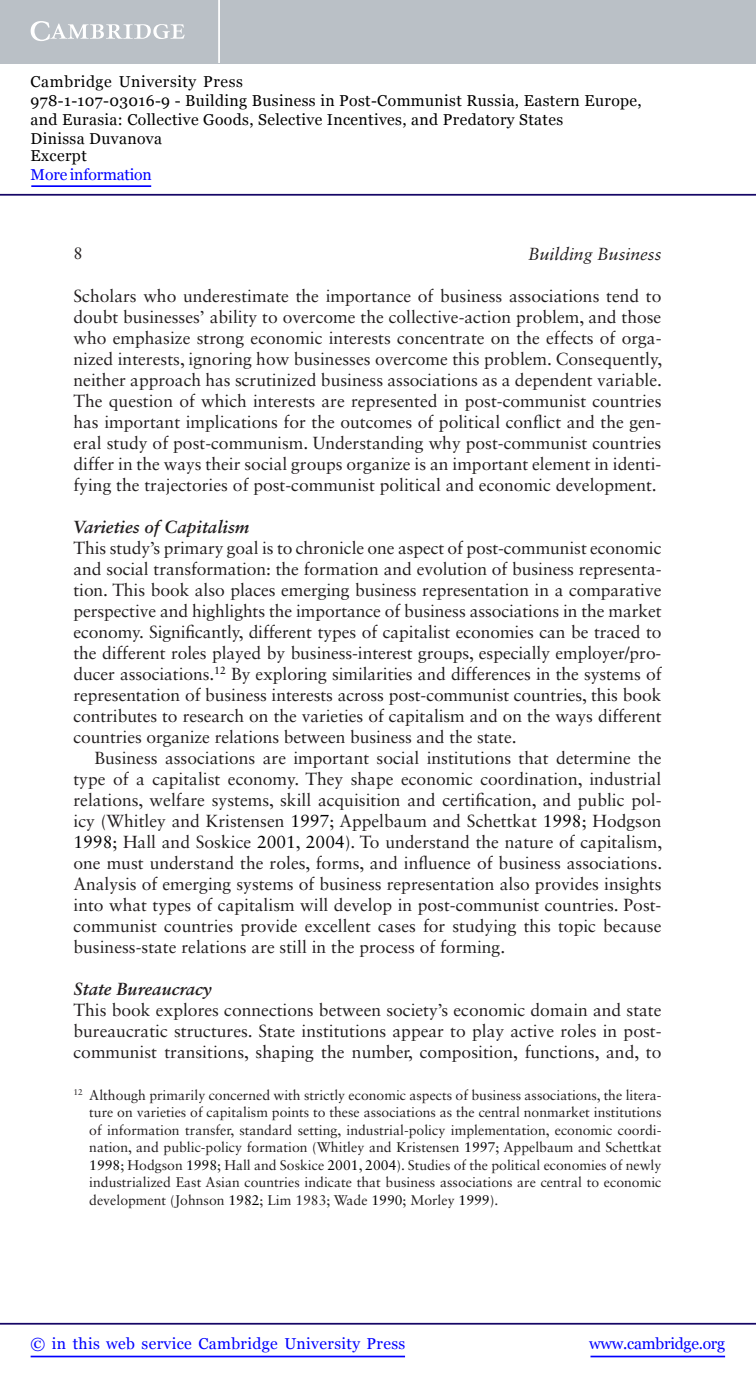
<style>
.page{position:relative;width:756px;height:1388px;background:#fff}
.page>*{position:absolute;margin:0;border:0;box-sizing:border-box;transform-origin:0 0}
.t1{font:17.5px/21px "Sabon LT Std";color:#231f20;text-align:justify}
.t2{font:italic 700 17.5px "Sabon LT Std";color:#231f20}
.t3{font:italic 17.5px "Sabon LT Std";color:#231f20}
.t4{font:16.62px "Sabon LT Std";color:#231f20}
.t5{font:15.75px/18.6px "Georgia";letter-spacing:.025em;color:#000}
.t6{font:15.75px "Georgia";letter-spacing:.025em;color:#00f}
.t7{font:15.75px "Georgia";letter-spacing:-.015em;color:#00f}
.t8{font:15.75px "Georgia";letter-spacing:-.01em;color:#00f}
.t9{font:14px/17.5px "Sabon LT Std";color:#231f20;text-align:justify}
.s1{color:#000}
.s2{font-weight:700;font-style:italic}
</style>
<div class="page">
<hr style="left:591px;top:1355px;width:134px;height:2px;background:#00f">
<hr style="left:0;top:1323px;width:756px;height:1px;background:#150666">
<hr style="left:31px;top:1355px;width:374px;height:2px;background:#00f">
<div style="left:0;top:0;width:756px;height:63px;background:#bac0c6"></div>
<svg style="left:31px;top:21px;width:154px;height:20px"></svg>
<hr style="left:218px;top:0;width:2px;height:63px;background:#fff">
<hr style="left:0;top:194px;width:756px;height:2px;background:#150666">
<hr style="left:31px;top:185px;width:120px;height:2px;background:#00f">
<p class="t5" style="left:31px;top:72px;width:613px">Cambridge University Press<br>978-1-107-03016-9 - Building Business in Post-Communist Russia, Eastern Europe, and Eurasia: Collective Goods, Selective Incentives, and Predatory States<br>Dinissa Duvanova<br>Excerpt</p>
<p class="t8" style="left:31px;top:166px;width:123px">More information</p>
<p class="t4" style="left:74px;top:243px;width:11px">8</p>
<p class="t3" style="left:528px;top:243px;width:135px">Building Business</p>
<p class="t1" style="left:74px;top:285px;width:590px">Scholars who underestimate the importance of business associations tend to doubt businesses’ ability to overcome the collective-action problem, and those who emphasize strong economic interests concentrate on the effects of orga&shy;nized interests, ignoring how businesses overcome this problem. Consequently, neither approach has scrutinized business associations as a dependent variable.<br>The question of which interests are represented in post-communist countries has important implications for the outcomes of political conflict and the gen&shy;eral study of post-communism. Understanding why post-communist countries differ in the ways their social groups organize is an important element in identi&shy;fying the trajectories of post-communist political and economic development.</p>
<p class="t2" style="left:74px;top:516px;width:177px">Varieties of Capitalism</p>
<p class="t1" style="left:74px;top:537px;width:590px">This study’s primary goal is to chronicle one aspect of post-communist economic</p>
<p class="t1" style="left:74px;top:558px;width:589px">and social transformation: the formation and evolution of business representa-</p>
<p class="t1" style="left:74px;top:579px;width:589px">tion. This book also places emerging business representation in a comparative</p>
<p class="t1" style="left:74px;top:600px;width:590px">perspective and highlights the importance of business associations in the market</p>
<p class="t1" style="left:74px;top:621px;width:590px">economy. Significantly, different types of capitalist economies can be traced to</p>
<p class="t1" style="left:74px;top:642px;width:589px">the different roles played by business-interest groups, especially employer/pro-</p>
<p class="t1" style="left:74px;top:663px;width:590px">ducer associations.<sup>12</sup> By exploring similarities and differences in the systems of</p>
<p class="t1" style="left:74px;top:684px;width:590px">representation of business interests across post-communist countries, this book</p>
<p class="t1" style="left:74px;top:705px;width:590px">contributes to research on the varieties of capitalism and on the ways different</p>
<p class="t1" style="left:74px;top:726px;width:445px">countries organize relations between business and the state.</p>
<p class="t1" style="left:95px;top:747px;width:569px">Business associations are important social institutions that determine the</p>
<p class="t1" style="left:74px;top:768px;width:589px">type of a capitalist economy. They shape economic coordination, industrial</p>
<p class="t1" style="left:74px;top:789px;width:589px">relations, welfare systems, skill acquisition and certification, and public pol-</p>
<p class="t1" style="left:74px;top:810px;width:589px">icy (Whitley and Kristensen <span class="s1">1997</span>; Appelbaum and Schettkat <span class="s1">1998</span>; Hodgson</p>
<p class="t1" style="left:74px;top:831px;width:590px"><span class="s1">1998</span>; Hall and Soskice <span class="s1">2001</span>, <span class="s1">2004</span>). To understand the nature of capitalism,</p>
<p class="t1" style="left:74px;top:852px;width:590px">one must understand the roles, forms, and influence of business associations.</p>
<p class="t1" style="left:74px;top:873px;width:590px">Analysis of emerging systems of business representation also provides insights</p>
<p class="t1" style="left:74px;top:894px;width:589px">into what types of capitalism will develop in post-communist countries. Post-</p>
<p class="t1" style="left:74px;top:915px;width:589px">communist countries provide excellent cases for studying this topic because</p>
<p class="t1" style="left:74px;top:936px;width:433px">business-state relations are still in the process of forming.</p>
<p class="t1" style="left:74px;top:978px;width:590px;text-align:left"><span class="s2">State Bureaucracy<br></span>This book explores connections between society’s economic domain and state bureaucratic structures. State institutions appear to play active roles in post&shy;communist transitions, shaping the number, composition, functions, and, to</p>
<p class="t9" style="left:89px;top:1086px;width:574px;text-indent:-16px"><sup>12</sup> Although primarily concerned with strictly economic aspects of business associations, the litera&shy;ture on varieties of capitalism points to these associations as the central nonmarket institutions of information transfer, standard setting, industrial-policy implementation, economic coordi&shy;nation, and public-policy formation (Whitley and Kristensen <span class="s1">1997</span>; Appelbaum and Schettkat <span class="s1">1998</span>; Hodgson <span class="s1">1998</span>; Hall and Soskice <span class="s1">2001</span>, <span class="s1">2004</span>). Studies of the political economies of newly industrialized East Asian countries indicate that business associations are central to economic development (Johnson <span class="s1">1982</span>; Lim 1983; Wade <span class="s1">1990</span>; Morley <span class="s1">1999</span>).</p>
<p class="t6" style="left:31px;top:1335px;width:376px">© in this web service Cambridge University Press</p>
<p class="t7" style="left:589px;top:1335px;width:137px">www.cambridge.org</p>
</div>
